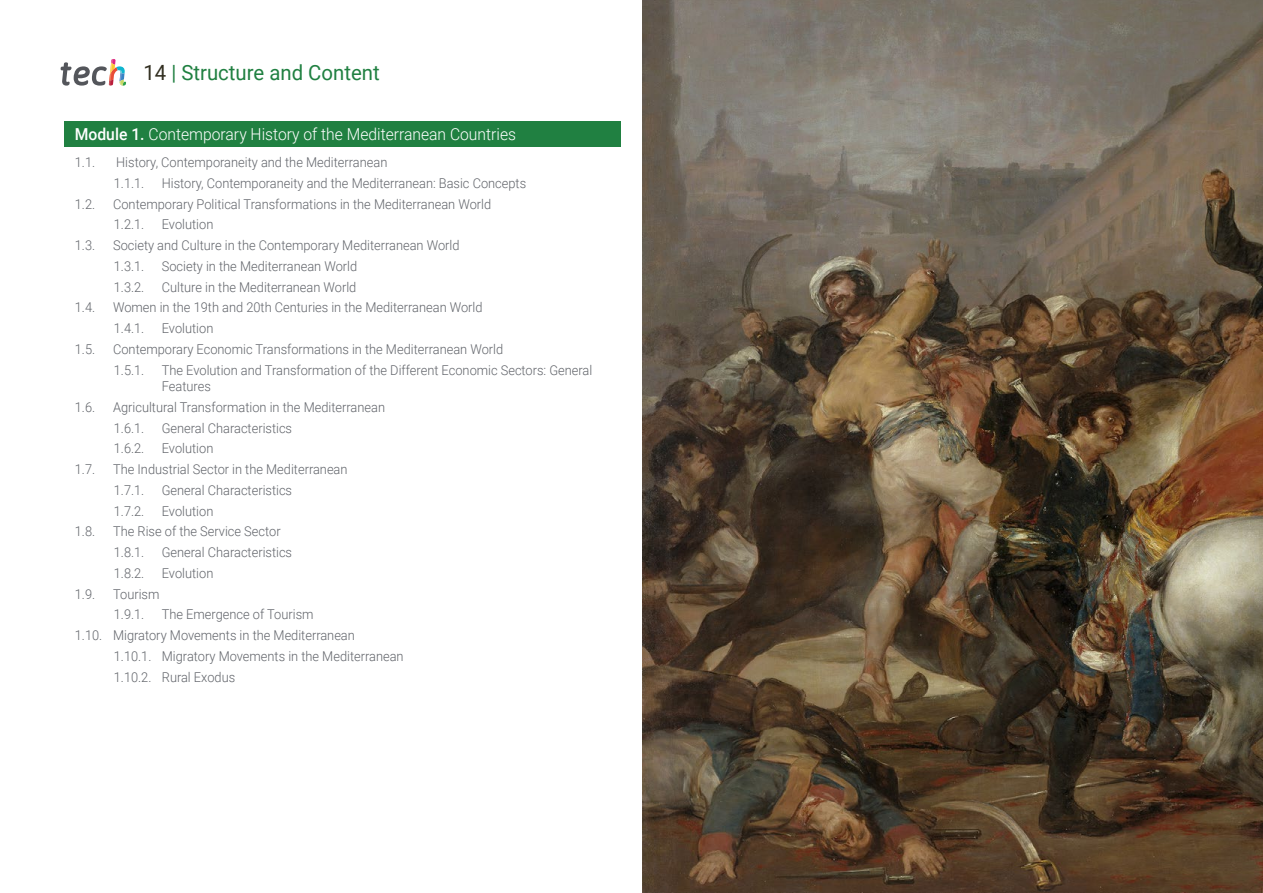
<style>
.page{position:relative;width:1263px;height:893px;background:#fff}
.page>*{position:absolute;margin:0;border:0;box-sizing:border-box;transform-origin:0 0}
.t1{font:21px "Roboto";color:#208041}
.t2{font:300 16.5px "Roboto";color:#fff;scale:.95 1}
.t3{font:300 13.5px/20.7px "Roboto";color:#61646a;scale:.95 1}
.s1{color:#312e20}
.s2{font-weight:500}
</style>
<div class="page">
<div style="left:64px;top:121px;width:557px;height:25px;background:#208041"></div>
<img style="left:642px;top:0;width:621px;height:893px">
<svg style="left:61px;top:59px;width:65px;height:27px"></svg>
<h1 class="t1" style="left:144px;top:57px;width:238px"><span class="s1">14</span> | Structure and Content</h1>
<p class="t2" style="left:75px;top:123px;width:466px"><span class="s2">Module 1.</span> Contemporary History of the Mediterranean Countries</p>
<p class="t3" style="left:75px;top:151px;width:23px">1.1.</p>
<p class="t3" style="left:114px;top:151px;width:289px">History, Contemporaneity and the Mediterranean<br>1.1.1.</p>
<p class="t3" style="left:162px;top:172px;width:385px">History, Contemporaneity and the Mediterranean: Basic Concepts</p>
<p class="t3" style="left:75px;top:193px;width:23px">1.2.</p>
<p class="t3" style="left:113px;top:193px;width:399px">Contemporary Political Transformations in the Mediterranean World<br>1.2.1.</p>
<p class="t3" style="left:162px;top:214px;width:56px">Evolution</p>
<p class="t3" style="left:75px;top:234px;width:23px">1.3.</p>
<p class="t3" style="left:113px;top:234px;width:366px">Society and Culture in the Contemporary Mediterranean World<br>1.3.1.</p>
<p class="t3" style="left:162px;top:255px;width:207px">Society in the Mediterranean World</p>
<p class="t3" style="left:114px;top:276px;width:34px">1.3.2.</p>
<p class="t3" style="left:162px;top:276px;width:206px">Culture in the Mediterranean World</p>
<p class="t3" style="left:75px;top:297px;width:23px">1.4.</p>
<p class="t3" style="left:113px;top:297px;width:390px">Women in the 19th and 20th Centuries in the Mediterranean World<br>1.4.1.</p>
<p class="t3" style="left:162px;top:317px;width:56px">Evolution</p>
<p class="t3" style="left:75px;top:338px;width:23px">1.5.</p>
<p class="t3" style="left:113px;top:338px;width:412px">Contemporary Economic Transformations in the Mediterranean World<br>1.5.1.</p>
<p class="t3" style="left:162px;top:361px;width:455px;line-height:16.5px">The Evolution and Transformation of the Different Economic Sectors: General<br>Features</p>
<p class="t3" style="left:75px;top:396px;width:23px">1.6.</p>
<p class="t3" style="left:113px;top:396px;width:288px">Agricultural Transformation in the Mediterranean<br>1.6.1.</p>
<p class="t3" style="left:162px;top:417px;width:139px">General Characteristics</p>
<p class="t3" style="left:114px;top:438px;width:34px">1.6.2.</p>
<p class="t3" style="left:162px;top:438px;width:56px">Evolution</p>
<p class="t3" style="left:75px;top:458px;width:23px">1.7.</p>
<p class="t3" style="left:113px;top:458px;width:248px">The Industrial Sector in the Mediterranean<br>1.7.1.</p>
<p class="t3" style="left:162px;top:479px;width:139px">General Characteristics</p>
<p class="t3" style="left:114px;top:500px;width:34px">1.7.2.</p>
<p class="t3" style="left:162px;top:500px;width:56px">Evolution</p>
<p class="t3" style="left:75px;top:521px;width:23px">1.8.</p>
<p class="t3" style="left:113px;top:521px;width:178px">The Rise of the Service Sector<br>1.8.1.</p>
<p class="t3" style="left:162px;top:541px;width:139px">General Characteristics</p>
<p class="t3" style="left:114px;top:562px;width:34px">1.8.2.</p>
<p class="t3" style="left:162px;top:562px;width:56px">Evolution</p>
<p class="t3" style="left:75px;top:583px;width:23px">1.9.</p>
<p class="t3" style="left:113px;top:583px;width:50px">Tourism<br>1.9.1.</p>
<p class="t3" style="left:162px;top:604px;width:161px">The Emergence of Tourism</p>
<p class="t3" style="left:75px;top:624px;width:296px">1.10. Migratory Movements in the Mediterranean</p>
<p class="t3" style="left:114px;top:645px;width:306px">1.10.1. Migratory Movements in the Mediterranean</p>
<p class="t3" style="left:114px;top:666px;width:129px">1.10.2. Rural Exodus</p>
</div>
